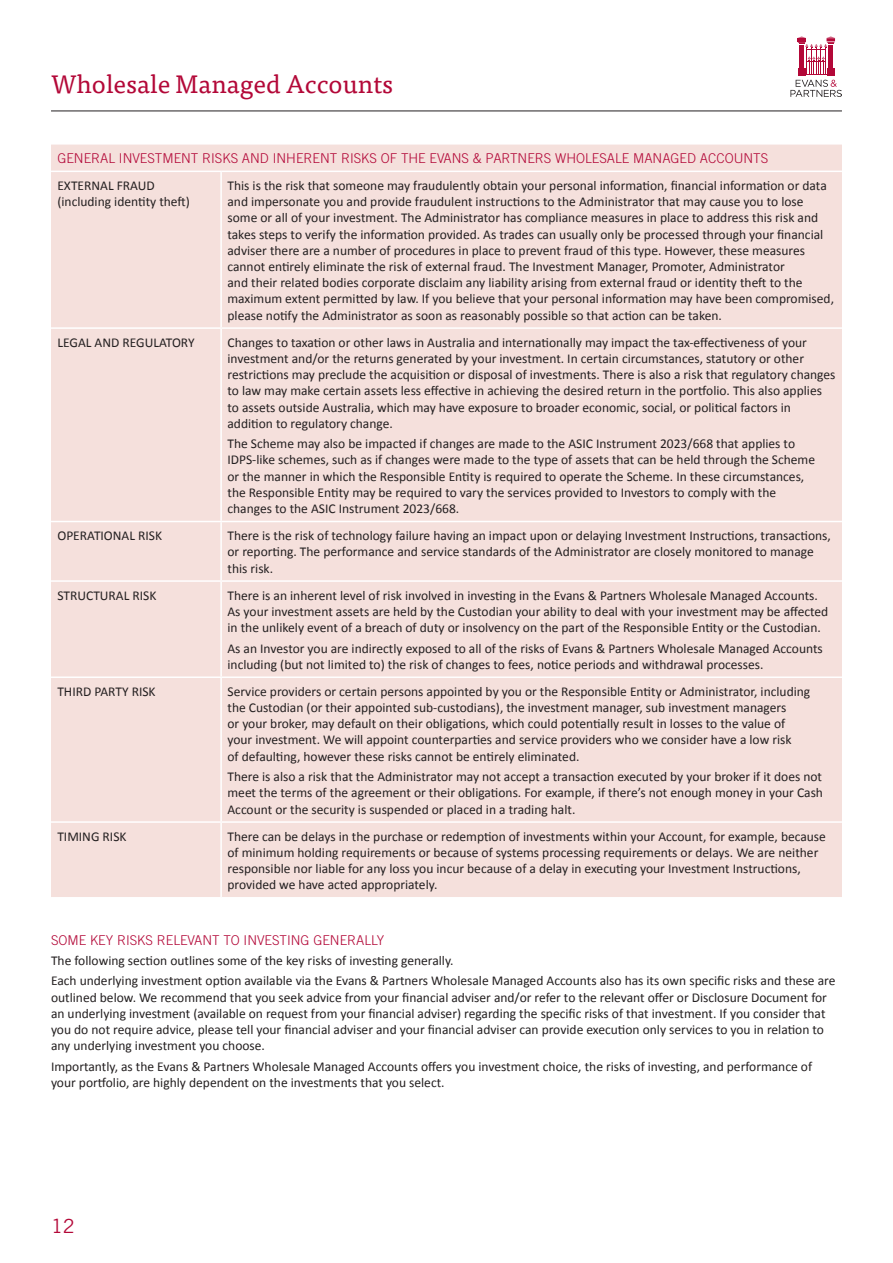
<style>
.page{position:relative;width:893px;height:1263px;background:#fff}
.page>*{position:absolute;margin:0;border:0;box-sizing:border-box;transform-origin:0 0}
.t1{font:25.5px "Tisa Offc Serif Pro";color:#b30838}
.t2{font:19.5px "Trade Gothic LT Std";color:#b30838}
.t3{font:13.5px/16.2px "Calibri";color:#231f20}
.t4{font:300 13.5px "Trade Gothic LT Std";color:#b30838}
</style>
<div class="page">
<div style="left:51px;top:145px;width:791px;height:752px;background:#f5e0dc"></div>
<hr style="left:51px;top:171px;width:170px;height:1px;background:#fff">
<hr style="left:221px;top:171px;width:621px;height:1px;background:#fff">
<hr style="left:220px;top:172px;width:2px;height:155px;background:#fff">
<hr style="left:51px;top:327px;width:170px;height:2px;background:#fff">
<hr style="left:221px;top:327px;width:621px;height:2px;background:#fff">
<hr style="left:220px;top:329px;width:2px;height:192px;background:#fff">
<hr style="left:51px;top:521px;width:170px;height:1px;background:#fff">
<hr style="left:221px;top:521px;width:621px;height:1px;background:#fff">
<hr style="left:220px;top:522px;width:2px;height:58px;background:#fff">
<hr style="left:51px;top:580px;width:170px;height:2px;background:#fff">
<hr style="left:221px;top:580px;width:621px;height:2px;background:#fff">
<hr style="left:220px;top:582px;width:2px;height:94px;background:#fff">
<hr style="left:51px;top:676px;width:170px;height:2px;background:#fff">
<hr style="left:221px;top:676px;width:621px;height:2px;background:#fff">
<hr style="left:220px;top:678px;width:2px;height:143px;background:#fff">
<hr style="left:51px;top:821px;width:170px;height:2px;background:#fff">
<hr style="left:221px;top:821px;width:621px;height:2px;background:#fff">
<hr style="left:220px;top:823px;width:2px;height:74px;background:#fff">
<hr style="left:51px;top:111px;width:791px;height:1px;background:#231f20">
<svg style="left:790px;top:37px;width:52px;height:60px"></svg>
<h1 class="t1" style="left:51px;top:69px;width:344px">Wholesale Managed Accounts</h1>
<p class="t4" style="left:57px;top:150px;width:712px">GENERAL INVESTMENT RISKS AND INHERENT RISKS OF THE EVANS &amp; PARTNERS WHOLESALE MANAGED ACCOUNTS</p>
<p class="t3" style="left:57px;top:177px;width:134px">EXTERNAL FRAUD (including identity theft)</p>
<p class="t3" style="left:227px;top:177px;width:608px">This is the risk that someone may fraudulently obtain your personal information, financial information or data and impersonate you and provide fraudulent instructions to the Administrator that may cause you to lose some or all of your investment. The Administrator has compliance measures in place to address this risk and takes steps to verify the information provided. As trades can usually only be processed through your financial adviser there are a number of procedures in place to prevent fraud of this type. However, these measures cannot entirely eliminate the risk of external fraud. The Investment Manager, Promoter, Administrator<br>and their related bodies corporate disclaim any liability arising from external fraud or identity theft to the maximum extent permitted by law. If you believe that your personal information may have been compromised, please notify the Administrator as soon as reasonably possible so that action can be taken.</p>
<p class="t3" style="left:57px;top:334px;width:139px">LEGAL AND REGULATORY</p>
<p class="t3" style="left:227px;top:334px;width:610px">Changes to taxation or other laws in Australia and internationally may impact the tax-effectiveness of your investment and/or the returns generated by your investment. In certain circumstances, statutory or other restrictions may preclude the acquisition or disposal of investments. There is also a risk that regulatory changes to law may make certain assets less effective in achieving the desired return in the portfolio. This also applies to assets outside Australia, which may have exposure to broader economic, social, or political factors in addition to regulatory change.</p>
<p class="t3" style="left:227px;top:436px;width:589px">The Scheme may also be impacted if changes are made to the ASIC Instrument 2023/668 that applies to IDPS-like schemes, such as if changes were made to the type of assets that can be held through the Scheme or the manner in which the Responsible Entity is required to operate the Scheme. In these circumstances, the Responsible Entity may be required to vary the services provided to Investors to comply with the changes to the ASIC Instrument 2023/668.</p>
<p class="t3" style="left:57px;top:528px;width:106px">OPERATIONAL RISK</p>
<p class="t3" style="left:227px;top:528px;width:605px">There is the risk of technology failure having an impact upon or delaying Investment Instructions, transactions, or reporting. The performance and service standards of the Administrator are closely monitored to manage this risk.</p>
<p class="t3" style="left:57px;top:587px;width:101px">STRUCTURAL RISK</p>
<p class="t3" style="left:227px;top:587px;width:602px">There is an inherent level of risk involved in investing in the Evans &amp; Partners Wholesale Managed Accounts.<br>As your investment assets are held by the Custodian your ability to deal with your investment may be affected in the unlikely event of a breach of duty or insolvency on the part of the Responsible Entity or the Custodian.</p>
<p class="t3" style="left:227px;top:640px;width:597px">As an Investor you are indirectly exposed to all of the risks of Evans &amp; Partners Wholesale Managed Accounts including (but not limited to) the risk of changes to fees, notice periods and withdrawal processes.</p>
<p class="t3" style="left:57px;top:683px;width:100px">THIRD PARTY RISK</p>
<p class="t3" style="left:227px;top:683px;width:584px">Service providers or certain persons appointed by you or the Responsible Entity or Administrator, including the Custodian (or their appointed sub-custodians), the investment manager, sub investment managers<br>or your broker, may default on their obligations, which could potentially result in losses to the value of your investment. We will appoint counterparties and service providers who we consider have a low risk<br>of defaulting, however these risks cannot be entirely eliminated.</p>
<p class="t3" style="left:227px;top:769px;width:597px;text-align:justify">There is also a risk that the Administrator may not accept a transaction executed by your broker if it does not meet the terms of the agreement or their obligations. For example, if there’s not enough money in your Cash Account or the security is suspended or placed in a trading halt.</p>
<p class="t3" style="left:57px;top:828px;width:71px">TIMING RISK</p>
<p class="t3" style="left:227px;top:828px;width:600px">There can be delays in the purchase or redemption of investments within your Account, for example, because of minimum holding requirements or because of systems processing requirements or delays. We are neither responsible nor liable for any loss you incur because of a delay in executing your Investment Instructions, provided we have acted appropriately.</p>
<p class="t4" style="left:51px;top:932px;width:335px">SOME KEY RISKS RELEVANT TO INVESTING GENERALLY</p>
<p class="t3" style="left:51px;top:950px;width:786px;line-height:20.4px">The following section outlines some of the key risks of investing generally.<br>Each underlying investment option available via the Evans &amp; Partners Wholesale Managed Accounts also has its own specific risks and these are</p>
<p class="t3" style="left:51px;top:989px;width:777px">outlined below. We recommend that you seek advice from your financial adviser and/or refer to the relevant offer or Disclosure Document for an underlying investment (available on request from your financial adviser) regarding the specific risks of that investment. If you consider that you do not require advice, please tell your financial adviser and your financial adviser can provide execution only services to you in relation to any underlying investment you choose.</p>
<p class="t3" style="left:51px;top:1058px;width:763px">Importantly, as the Evans &amp; Partners Wholesale Managed Accounts offers you investment choice, the risks of investing, and performance of your portfolio, are highly dependent on the investments that you select.</p>
<h2 class="t2" style="left:51px;top:1214px;width:25px">12</h2>
</div>
